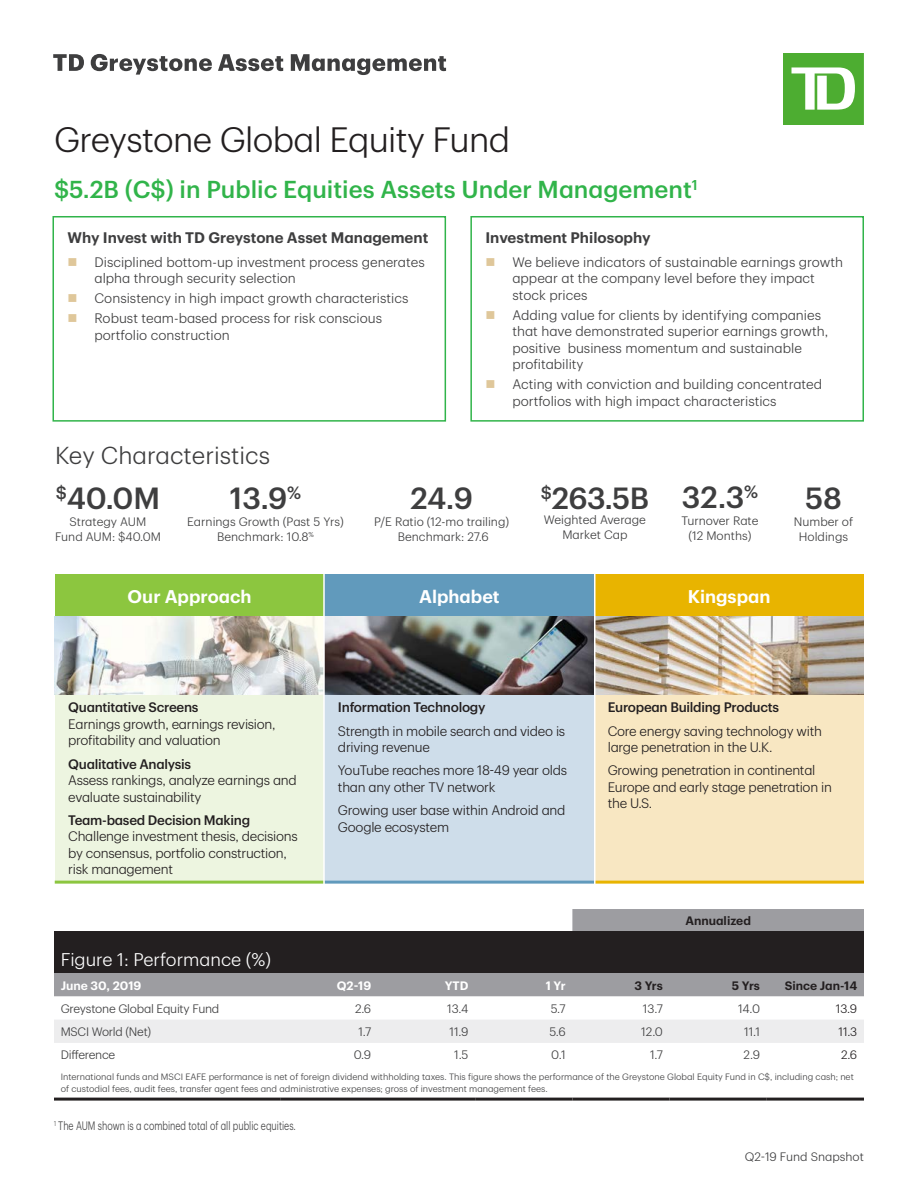
<style>
.page{position:relative;width:918px;height:1188px;background:#fff}
.page>*{position:absolute;margin:0;border:0;box-sizing:border-box;transform-origin:0 0}
.Interior_Headline{font:300 34.5px "TD Graphik";letter-spacing:-.02em;color:#231f20}
.Interior_Headline-2{font:500 30px "TD Graphik";letter-spacing:-.005em;color:#3e3e3f}
.Interior_Headline-3{font:500 24px "TD Graphik";color:#31b44a}
.Body_Headline_2{font:300 24px "TD Graphik";color:#3e3e3f}
.Table_Title{font:600 18px "TD Graphik";color:#fff}
.Table_Title-2{font:300 18px "TD Graphik";color:#fff}
.t1{font:600 15px "TD Graphik";color:#3e3e3f}
.t2{font:300 13.5px/16.5px "TD Graphik";color:#3e3e3f}
.t3{font:300 13.5px/16.5px "TD Graphik";letter-spacing:-.02em;color:#231f20}
.t4{font:500 13.5px "TD Graphik";letter-spacing:-.02em;color:#231f20}
.Body_Headline_2-2{font:300 12px/15px "TD Graphik";color:#3e3e3f;text-align:center}
.Body_Headline_2-3{font:300 12px "TD Graphik";letter-spacing:-.02em;color:#3e3e3f}
.Body_Headline_2-4{font:300 12px "TD Graphik";color:#3e3e3f;scale:.75 1}
.Table_Title-3{font:600 12px "TD Graphik";color:#231f20}
.Table_Title-4{font:600 12px "TD Graphik";color:#fff}
.Page{font:300 12px "TD Graphik";color:#3e3e3f}
.t5{font:300 12px "TD Graphik";color:#231f20}
.t6{font:300 9px/12px "TD Graphik";color:#3e3e3f}
</style>
<div class="page">
<svg style="left:783px;top:54px;width:81px;height:70px"></svg>
<div style="left:55px;top:574px;width:269px;height:42px;background:#8cc63f"></div>
<div style="left:324px;top:574px;width:270px;height:42px;background:#619abc"></div>
<div style="left:594px;top:574px;width:270px;height:42px;background:#e8b400"></div>
<div style="left:55px;top:694px;width:269px;height:188px;background:#edf5e0"></div>
<div style="left:324px;top:694px;width:270px;height:188px;background:#ceddea"></div>
<div style="left:594px;top:694px;width:270px;height:188px;background:#f8e7c2"></div>
<hr style="left:55px;top:881px;width:269px;height:3px;background:#8cc63f">
<hr style="left:594px;top:881px;width:270px;height:3px;background:#e8b400">
<hr style="left:324px;top:881px;width:270px;height:3px;background:#619abc">
<img style="left:55px;top:616px;width:809px;height:78px">
<svg style="left:54px;top:909px;width:810px;height:87px;fill:#9d9da1"></svg>
<div style="left:54px;top:931px;width:810px;height:42px;background:#231f20"></div>
<div style="left:54px;top:1020px;width:810px;height:23px;background:#ededee"></div>
<hr style="left:54px;top:1098px;width:227px;height:3px;background:#231f20">
<hr style="left:281px;top:1098px;width:97px;height:3px;background:#231f20">
<hr style="left:378px;top:1098px;width:97px;height:3px;background:#231f20">
<hr style="left:475px;top:1098px;width:97px;height:3px;background:#231f20">
<hr style="left:572px;top:1098px;width:98px;height:3px;background:#231f20">
<hr style="left:670px;top:1098px;width:97px;height:3px;background:#231f20">
<hr style="left:767px;top:1098px;width:97px;height:3px;background:#231f20">
<hr style="left:323px;top:561px;width:2px;height:329px;background:#fff">
<hr style="left:594px;top:561px;width:2px;height:329px;background:#fff">
<div style="left:52px;top:216px;width:394px;height:206px;border:2px solid #31b44a"></div>
<div style="left:470px;top:216px;width:394px;height:206px;border:2px solid #31b44a"></div>
<svg style="left:53px;top:54px;width:393px;height:21px"></svg>
<p class="Interior_Headline" style="left:54px;top:114px;width:458px">Greystone Global Equity Fund</p>
<p class="Interior_Headline-3" style="left:54px;top:171px;width:645px">$5.2B (C$) in Public Equities Assets Under Management<sup>1</sup></p>
<p class="t1" style="left:68px;top:226px;width:362px">Why Invest with TD Greystone Asset Management</p>
<p class="t2" style="left:94px;top:252px;width:332px">Disciplined bottom-up investment process generates alpha through security selection</p>
<p class="t2" style="left:94px;top:289px;width:315px">Consistency in high impact growth characteristics</p>
<p class="t2" style="left:94px;top:309px;width:289px">Robust team-based process for risk conscious portfolio construction</p>
<p class="t1" style="left:485px;top:226px;width:167px">Investment Philosophy</p>
<p class="t2" style="left:512px;top:252px;width:332px">We believe indicators of sustainable earnings growth appear at the company level before they impact stock prices</p>
<p class="t2" style="left:512px;top:305px;width:317px">Adding value for clients by identifying companies that have demonstrated superior earnings growth, positive business momentum and sustainable profitability</p>
<p class="t2" style="left:512px;top:375px;width:311px">Acting with conviction and building concentrated portfolios with high impact characteristics</p>
<p class="Body_Headline_2" style="left:55px;top:437px;width:216px">Key Characteristics</p>
<p class="Interior_Headline-2" style="left:56px;top:475px;width:106px"><sup>$</sup>40.0M</p>
<p class="Body_Headline_2-2" style="left:70px;top:513px;width:78px">Strategy AUM</p>
<p class="Body_Headline_2-2" style="left:55px;top:528px;width:107px">Fund AUM: $40.0M</p>
<p class="Interior_Headline-2" style="left:230px;top:475px;width:73px">13.9<sup>%</sup></p>
<p class="Body_Headline_2-2" style="left:187px;top:513px;width:158px">Earnings Growth (Past 5 Yrs)<br>Benchmark: 10.8<sup>%</sup></p>
<p class="Interior_Headline-2" style="left:410px;top:475px;width:64px">24.9</p>
<p class="Body_Headline_2-2" style="left:374px;top:513px;width:136px">P/E Ratio (12-mo trailing)</p>
<p class="Body_Headline_2-2" style="left:398px;top:528px;width:92px">Benchmark: 27.6</p>
<p class="Interior_Headline-2" style="left:541px;top:476px;width:110px"><sup>$</sup>263.5B</p>
<p class="Body_Headline_2-2" style="left:544px;top:511px;width:104px">Weighted Average</p>
<p class="Body_Headline_2-2" style="left:562px;top:526px;width:67px">Market Cap</p>
<p class="Interior_Headline-2" style="left:682px;top:474px;width:78px">32.3<sup>%</sup></p>
<p class="Body_Headline_2-2" style="left:681px;top:512px;width:79px">Turnover Rate</p>
<p class="Body_Headline_2-2" style="left:688px;top:527px;width:65px">(12 Months)</p>
<p class="Table_Title" style="left:128px;top:583px;width:125px">Our Approach</p>
<p class="Table_Title" style="left:419px;top:583px;width:82px">Alphabet</p>
<p class="Table_Title" style="left:688px;top:583px;width:84px">Kingspan</p>
<p class="Interior_Headline-2" style="left:805px;top:475px;width:38px">58</p>
<p class="Body_Headline_2-2" style="left:794px;top:513px;width:61px">Number of<br>Holdings</p>
<p class="t4" style="left:68px;top:697px;width:132px">Quantitative Screens</p>
<p class="t3" style="left:68px;top:715px;width:209px">Earnings growth, earnings revision, profitability and valuation</p>
<p class="t4" style="left:68px;top:753px;width:125px">Qualitative Analysis</p>
<p class="t3" style="left:68px;top:771px;width:230px">Assess rankings, analyze earnings and evaluate sustainability</p>
<p class="t4" style="left:68px;top:810px;width:183px">Team-based Decision Making</p>
<p class="t3" style="left:68px;top:827px;width:231px">Challenge investment thesis, decisions by consensus, portfolio construction, risk management</p>
<p class="t4" style="left:338px;top:697px;width:149px">Information Technology</p>
<p class="t3" style="left:338px;top:721px;width:229px">Strength in mobile search and video is driving revenue</p>
<p class="t3" style="left:338px;top:761px;width:231px">YouTube reaches more 18-49 year olds than any other TV network</p>
<p class="t3" style="left:338px;top:801px;width:229px">Growing user base within Android and<br>Google ecosystem</p>
<p class="t4" style="left:608px;top:697px;width:173px">European Building Products</p>
<p class="t3" style="left:608px;top:721px;width:216px">Core energy saving technology with large penetration in the U.K.</p>
<p class="t3" style="left:608px;top:761px;width:226px">Growing penetration in continental<br>Europe and early stage penetration in the U.S.</p>
<p class="Table_Title-3" style="left:685px;top:912px;width:67px">Annualized</p>
<p class="Table_Title-2" style="left:61px;top:946px;width:212px">Figure 1: Performance (%)</p>
<p class="Table_Title-4" style="left:61px;top:976px;width:82px">June 30, 2019</p>
<p class="Table_Title-4" style="left:337px;top:976px;width:36px">Q2-19</p>
<p class="Table_Title-4" style="left:445px;top:976px;width:25px">YTD</p>
<p class="Table_Title-4" style="left:546px;top:976px;width:21px">1 Yr</p>
<p class="Table_Title-3" style="left:634px;top:976px;width:30px">3 Yrs</p>
<p class="Table_Title-3" style="left:732px;top:976px;width:30px">5 Yrs</p>
<p class="Table_Title-3" style="left:785px;top:976px;width:74px">Since Jan-14</p>
<p class="Body_Headline_2-3" style="left:61px;top:1000px;width:160px">Greystone Global Equity Fund</p>
<p class="Body_Headline_2-2" style="left:355px;top:1000px;width:18px">2.6</p>
<p class="Body_Headline_2-2" style="left:447px;top:1000px;width:23px">13.4</p>
<p class="Body_Headline_2-2" style="left:551px;top:1000px;width:16px">5.7</p>
<p class="Body_Headline_2-2" style="left:643px;top:1000px;width:21px">13.7</p>
<p class="Body_Headline_2-2" style="left:738px;top:1000px;width:24px">14.0</p>
<p class="t5" style="left:836px;top:1000px;width:23px">13.9</p>
<p class="Body_Headline_2-3" style="left:61px;top:1023px;width:92px">MSCI World (Net)</p>
<p class="Body_Headline_2-2" style="left:358px;top:1023px;width:14px">1.7</p>
<p class="Body_Headline_2-2" style="left:450px;top:1023px;width:20px">11.9</p>
<p class="Body_Headline_2-2" style="left:549px;top:1023px;width:18px">5.6</p>
<p class="Body_Headline_2-2" style="left:641px;top:1023px;width:23px">12.0</p>
<p class="Body_Headline_2-2" style="left:744px;top:1023px;width:17px">11.1</p>
<p class="t5" style="left:839px;top:1023px;width:20px">11.3</p>
<p class="Body_Headline_2-3" style="left:61px;top:1046px;width:56px">Difference</p>
<p class="Body_Headline_2-2" style="left:354px;top:1047px;width:19px">0.9</p>
<p class="Body_Headline_2-2" style="left:454px;top:1047px;width:16px">1.5</p>
<p class="Body_Headline_2-2" style="left:551px;top:1047px;width:16px">0.1</p>
<p class="Body_Headline_2-2" style="left:650px;top:1047px;width:14px">1.7</p>
<p class="Body_Headline_2-2" style="left:744px;top:1047px;width:18px">2.9</p>
<p class="t5" style="left:841px;top:1046px;width:18px">2.6</p>
<p class="t6" style="left:61px;top:1070px;width:795px">International funds and MSCI EAFE performance is net of foreign dividend withholding taxes. This figure shows the performance of the Greystone Global Equity Fund in C$, including cash; net of custodial fees, audit fees, transfer agent fees and administrative expenses; gross of investment management fees.</p>
<p class="Body_Headline_2-4" style="left:54px;top:1117px;width:324px"><sup>1</sup> The AUM shown is a combined total of all public equities.</p>
<p class="Page" style="left:745px;top:1148px;width:121px">Q2-19 Fund Snapshot</p>
</div>
